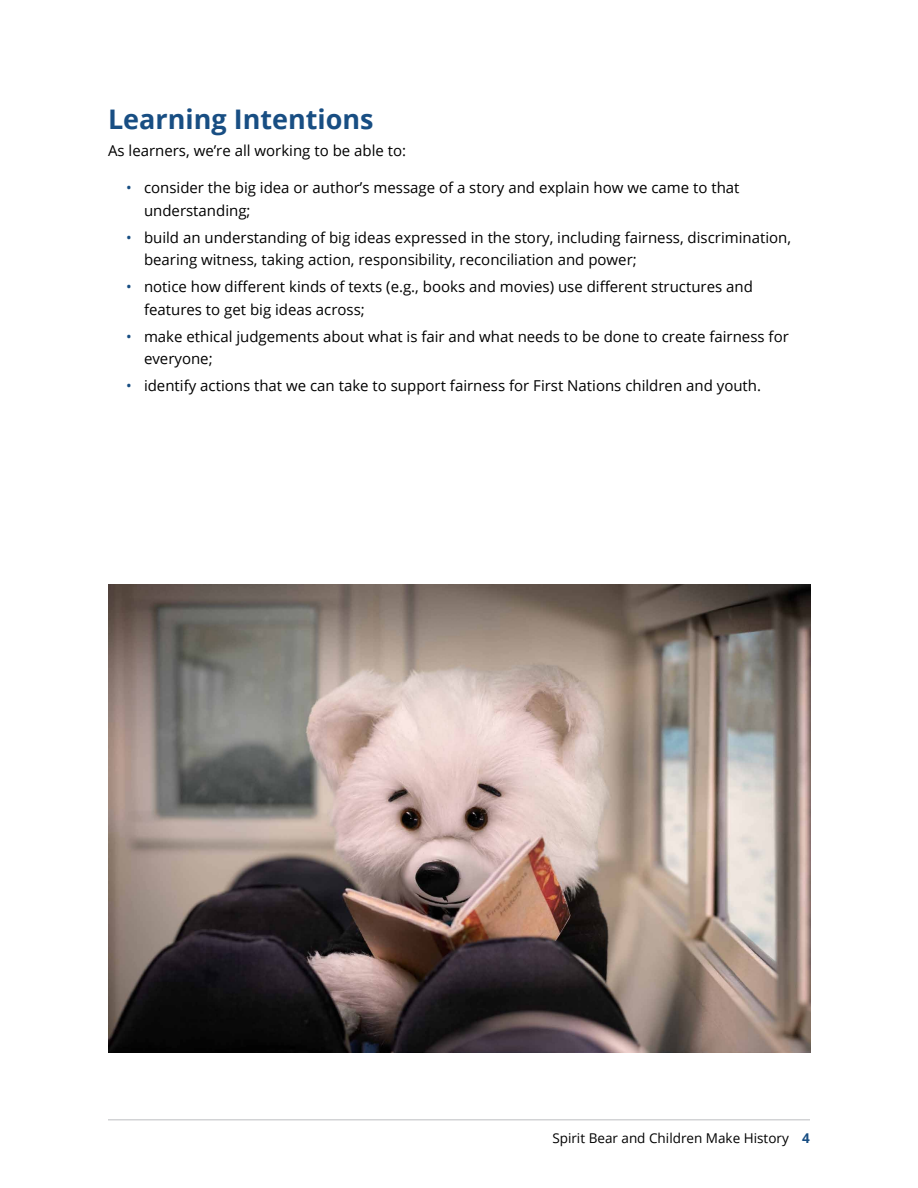
<style>
.page{position:relative;width:918px;height:1188px;background:#fff}
.page>*{position:absolute;margin:0;border:0;box-sizing:border-box;transform-origin:0 0}
.t1{font:700 27px "Open Sans";color:#184e83}
.t2{font:15px/22.5px "Open Sans";color:#000}
.t3{font:13.5px "Open Sans";color:#000}
.s1{color:#184e83}
.s2{font-weight:700;color:#184e83}
</style>
<div class="page">
<img style="left:108px;top:585px;width:702px;height:468px">
<hr style="left:108px;top:1119px;width:702px;height:1px;background:#bcbec0">
<h1 class="t1" style="left:108px;top:100px;width:267px">Learning Intentions</h1>
<p class="t2" style="left:108px;top:139px;width:300px">As learners, we’re all working to be able to:</p>
<p class="t2" style="left:144px;top:176px;width:597px;text-indent:-18px"><span class="s1">•</span> consider the big idea or author’s message of a story and explain how we came to that understanding;</p>
<p class="t2" style="left:144px;top:226px;width:649px;text-indent:-18px"><span class="s1">•</span> build an understanding of big ideas expressed in the story, including fairness, discrimination, bearing witness, taking action, responsibility, reconciliation and power;</p>
<p class="t2" style="left:144px;top:275px;width:610px;text-indent:-18px"><span class="s1">•</span> notice how different kinds of texts (e.g., books and movies) use different structures and features to get big ideas across;</p>
<p class="t2" style="left:144px;top:325px;width:646px;text-indent:-18px"><span class="s1">•</span> make ethical judgements about what is fair and what needs to be done to create fairness for everyone;</p>
<p class="t2" style="left:126px;top:374px;width:634px"><span class="s1">•</span> identify actions that we can take to support fairness for First Nations children and youth.</p>
<p class="t3" style="left:552px;top:1129px;width:259px">Spirit Bear and Children Make History <span class="s2">4</span></p>
</div>
